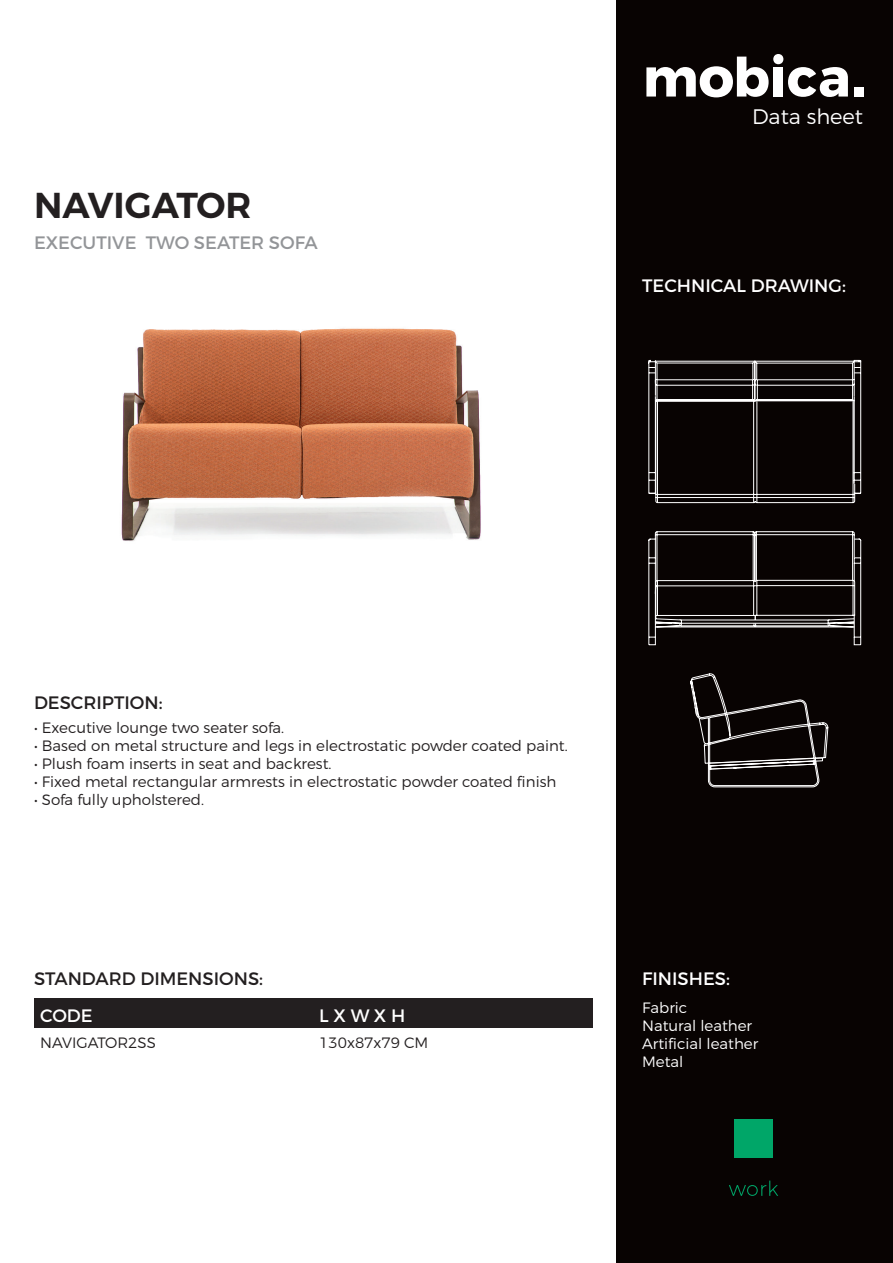
<style>
.page{position:relative;width:893px;height:1263px;background:#fff}
.page>*{position:absolute;margin:0;border:0;box-sizing:border-box;transform-origin:0 0}
.t1{font:600 36px "Montserrat";color:#231f20}
.t2{font:300 21px "Montserrat";color:#fff}
.t3{font:18px "Montserrat";color:#fff}
.t4{font:18px "Montserrat";color:#231f20}
.t5{font:18px "Montserrat";color:#939598}
.t6{font:300 15px "Montserrat";color:#231f20}
.t7{font:300 15px/18px "Montserrat";color:#fff}
</style>
<div class="page">
<div style="left:616px;top:0;width:277px;height:1263px;background:#080302"></div>
<div style="left:773px;top:67px;width:10px;height:30px;background:#fff"></div>
<div style="left:773px;top:54px;width:10px;height:10px;background:#fff;border-radius:50%"></div>
<svg style="left:788px;top:67px;width:60px;height:30px"></svg>
<div style="left:854px;top:87px;width:9px;height:10px;background:#fff"></div>
<svg style="left:646px;top:57px;width:123px;height:40px"></svg>
<div style="left:734px;top:1119px;width:39px;height:39px;background:#00a668"></div>
<svg style="left:729px;top:1180px;width:49px;height:16px"></svg>
<div style="left:34px;top:998px;width:279px;height:30px;background:#231f20"></div>
<div style="left:313px;top:998px;width:279px;height:30px;background:#231f20"></div>
<img style="left:121px;top:328px;width:360px;height:213px">
<svg style="left:690px;top:673px;width:139px;height:115px"></svg>
<svg style="left:648px;top:359px;width:213px;height:144px"></svg>
<svg style="left:648px;top:531px;width:213px;height:114px"></svg>
<h1 class="t1" style="left:34px;top:183px;width:219px">NAVIGATOR</h1>
<p class="t5" style="left:34px;top:232px;width:285px">EXECUTIVE TWO SEATER SOFA</p>
<h2 class="t2" style="left:752px;top:103px;width:113px">Data sheet</h2>
<p class="t3" style="left:642px;top:275px;width:205px">TECHNICAL DRAWING:</p>
<p class="t4" style="left:34px;top:691px;width:130px">DESCRIPTION:</p>
<p class="t6" style="left:34px;top:718px;width:252px">• Executive lounge two seater sofa.</p>
<p class="t6" style="left:34px;top:736px;width:535px">• Based on metal structure and legs in electrostatic powder coated paint.</p>
<p class="t6" style="left:34px;top:754px;width:299px">• Plush foam inserts in seat and backrest.</p>
<p class="t6" style="left:34px;top:772px;width:524px">• Fixed metal rectangular armrests in electrostatic powder coated finish</p>
<p class="t6" style="left:34px;top:790px;width:172px">• Sofa fully upholstered.</p>
<p class="t4" style="left:34px;top:968px;width:231px">STANDARD DIMENSIONS:</p>
<p class="t3" style="left:642px;top:968px;width:89px">FINISHES:</p>
<p class="t3" style="left:40px;top:1004px;width:54px">CODE</p>
<p class="t3" style="left:319px;top:1004px;width:87px">L X W X H</p>
<p class="t6" style="left:40px;top:1034px;width:117px">NAVIGATOR2SS</p>
<p class="t6" style="left:319px;top:1034px;width:111px">130x87x79 CM</p>
<p class="t7" style="left:642px;top:998px;width:118px">Fabric<br>Natural leather<br>Artificial leather<br>Metal</p>
</div>
